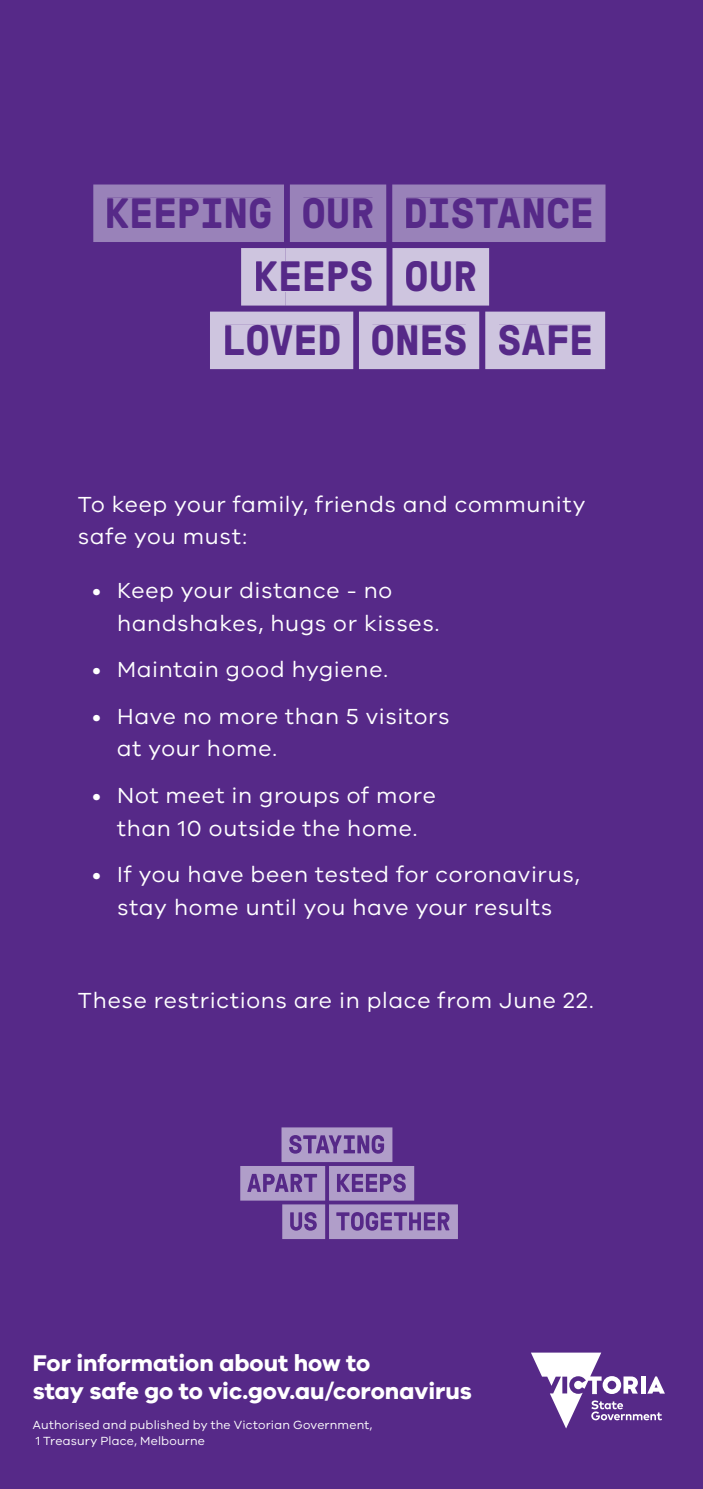
<style>
.page{position:relative;width:703px;height:1489px;background:#562988}
.page>*{position:absolute;margin:0;border:0;box-sizing:border-box;transform-origin:0 0}
.t1{font:700 42.5px/63.5px "GT Pressura Pro Mono";letter-spacing:.015em;color:#562988}
.t2{font:700 23.5px/28px "VIC";color:#fff}
.t3{font:22.5px/32.5px "VIC";letter-spacing:.03em;color:#fff}
.t4{font:12.25px/16.2px "VIC";letter-spacing:.015em;color:#fff}
</style>
<div class="page">
<svg style="left:531px;top:1352px;width:134px;height:76px"></svg>
<svg style="left:240px;top:1127px;width:218px;height:112px"></svg>
<div style="left:93px;top:184px;width:191px;height:58px;background:#9982b9"></div>
<div style="left:107px;top:198px;width:163px;height:30px;background:#9982b9"></div>
<div style="left:290px;top:184px;width:96px;height:58px;background:#9982b9"></div>
<div style="left:303px;top:198px;width:69px;height:30px;background:#9982b9"></div>
<div style="left:392px;top:184px;width:213px;height:58px;background:#9982b9"></div>
<div style="left:406px;top:198px;width:185px;height:30px;background:#9982b9"></div>
<div style="left:392px;top:248px;width:97px;height:57px;background:#cec5df"></div>
<div style="left:406px;top:261px;width:69px;height:31px;background:#cec5df"></div>
<div style="left:359px;top:312px;width:120px;height:57px;background:#cec5df"></div>
<div style="left:372px;top:325px;width:93px;height:30px;background:#cec5df"></div>
<div style="left:485px;top:312px;width:120px;height:57px;background:#cec5df"></div>
<div style="left:499px;top:325px;width:91px;height:30px;background:#cec5df"></div>
<div style="left:241px;top:248px;width:145px;height:57px;background:#cec5df"></div>
<div style="left:286px;top:261px;width:86px;height:31px;background:#cec5df"></div>
<div style="left:256px;top:261px;width:30px;height:31px;background:#cec5df"></div>
<div style="left:210px;top:312px;width:143px;height:57px;background:#cec5df"></div>
<div style="left:225px;top:325px;width:115px;height:30px;background:#cec5df"></div>
<h1 class="t1" style="left:105px;top:182px;width:489px">KEEPING OUR DISTANCE</h1>
<h1 class="t1" style="left:405px;top:245px;width:73px">OUR</h1>
<h1 class="t1" style="left:371px;top:309px;width:223px">ONES SAFE</h1>
<h1 class="t1" style="left:222px;top:245px;width:153px;text-indent:32px">KEEPS<br>LOVED</h1>
<p class="t3" style="left:78px;top:487px;width:509px">To keep your family, friends and community safe you must:</p>
<p class="t3" style="left:117px;top:573px;width:324px;text-indent:-25px">• Keep your distance - no handshakes, hugs or kisses.</p>
<p class="t3" style="left:92px;top:653px;width:297px">• Maintain good hygiene.</p>
<p class="t3" style="left:117px;top:699px;width:334px;text-indent:-25px">• Have no more than 5 visitors at your home.</p>
<p class="t3" style="left:92px;top:778px;width:345px;text-align:center">• Not meet in groups of more than 10 outside the home.</p>
<p class="t3" style="left:92px;top:858px;width:489px;text-align:center">• If you have been tested for coronavirus, stay home until you have your results</p>
<p class="t3" style="left:78px;top:983px;width:517px">These restrictions are in place from June 22.</p>
<p class="t2" style="left:33px;top:1348px;width:440px">For information about how to<br>stay safe go to vic.gov.au/coronavirus</p>
<p class="t4" style="left:33px;top:1416px;width:341px">Authorised and published by the Victorian Government,<br>1 Treasury Place, Melbourne</p>
</div>
